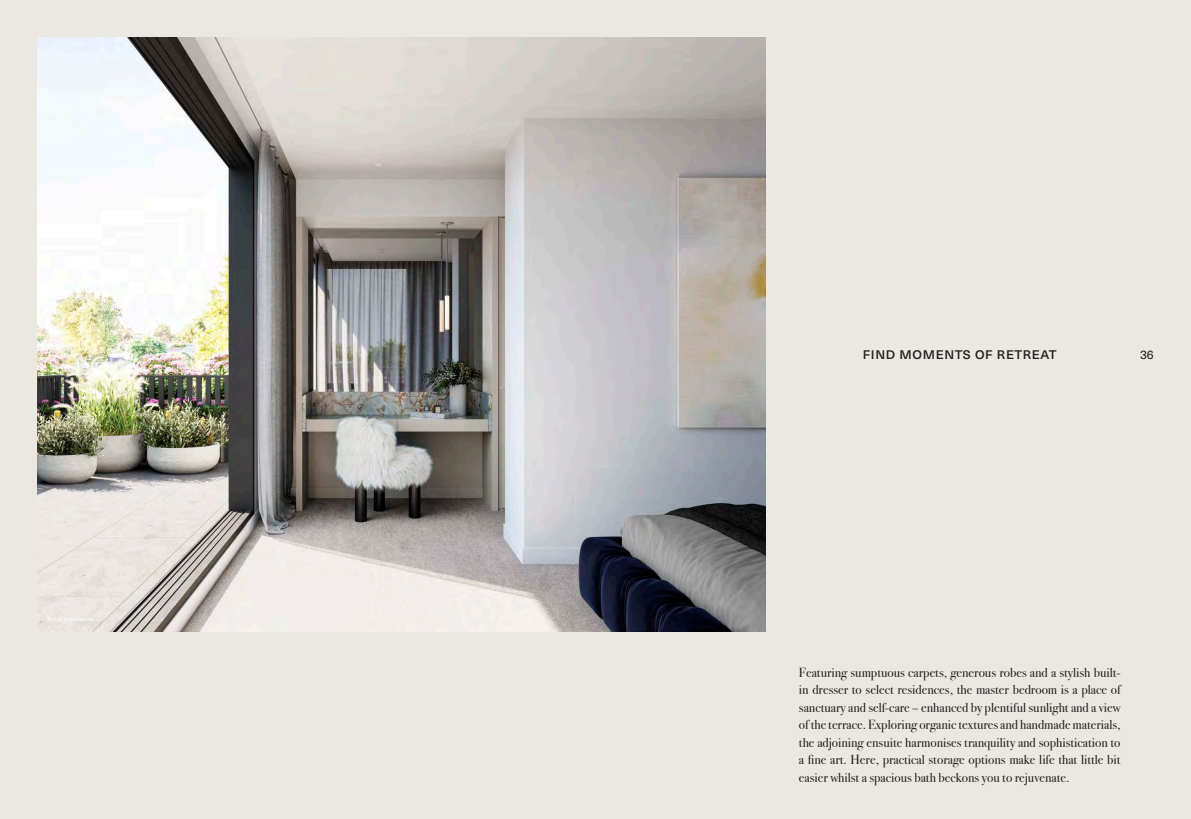
<style>
.page{position:relative;width:1191px;height:819px;background:#ebe7e1}
.page>*{position:absolute;margin:0;border:0;box-sizing:border-box;transform-origin:0 0}
.t1{font:13.12px/17.5px "Bodoni Svty Two ITCTT";color:#231f20;text-align:justify}
.t2{font:500 12.25px "Neue Haas Unica W1 G";letter-spacing:.05em;color:#231f20;scale:1.05 1}
.t3{font:12.25px "Neue Haas Unica W1 G";color:#231f20}
</style>
<div class="page">
<img style="left:37px;top:37px;width:728px;height:594px">
<p class="t2" style="left:863px;top:346px;width:186px">FIND MOMENTS OF RETREAT</p>
<p class="t3" style="left:1140px;top:346px;width:15px">36</p>
<p class="t1" style="left:799px;top:662px;width:323px">Featuring sumptuous carpets, generous robes and a stylish built&shy;in dresser to select residences, the master bedroom is a place of sanctuary and self-care – enhanced by plentiful sunlight and a view of the terrace. Exploring organic textures and handmade materials, the adjoining ensuite harmonises tranquility and sophistication to a fine art. Here, practical storage options make life that little bit easier whilst a spacious bath beckons you to rejuvenate.</p>
</div>
